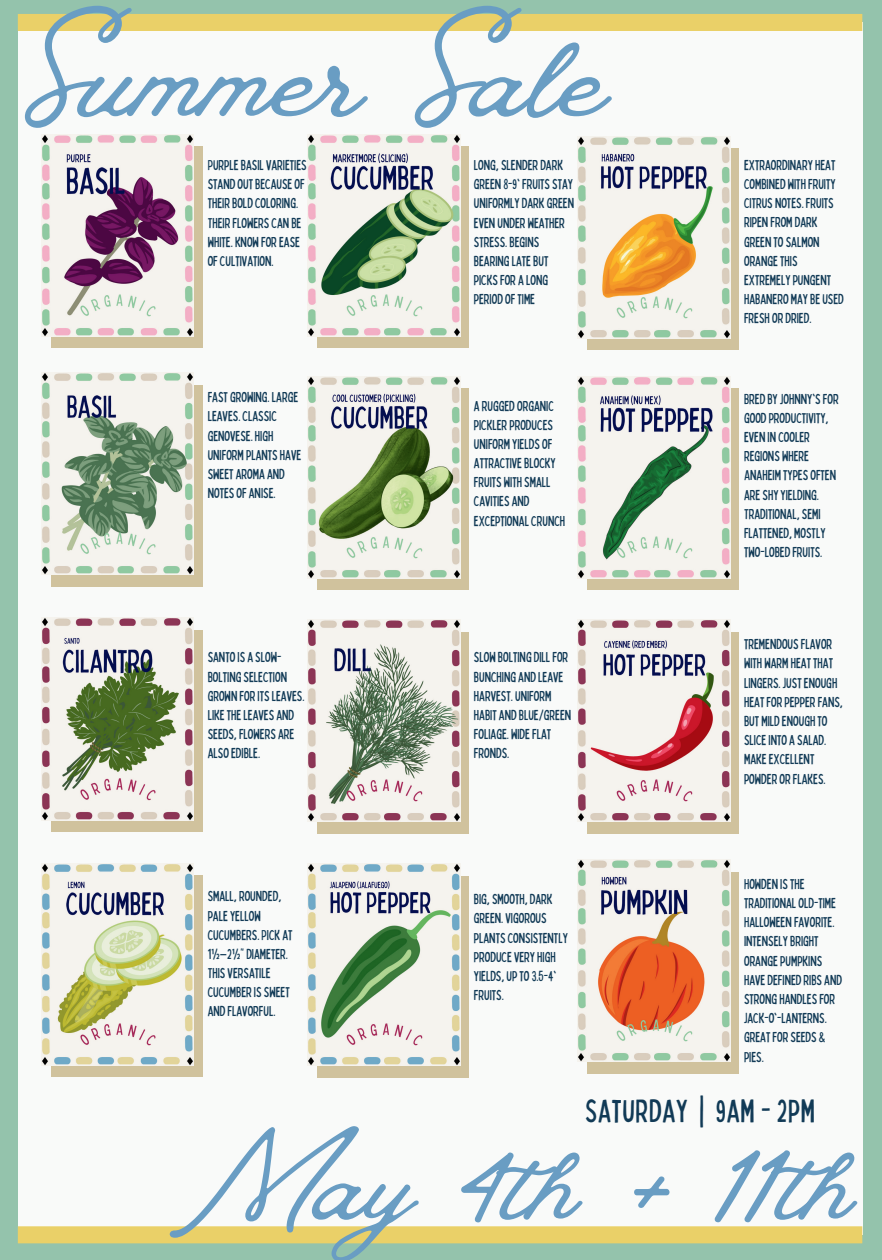
<style>
.page{position:relative;width:882px;height:1260px;background:#94c3ac}
.page>*{position:absolute;margin:0;border:0;box-sizing:border-box;transform-origin:0 0}
.t1{font:148.75px "font 000000002 b 8 fe 576";color:#699dc3}
.t2{font:136.67px "font 000000002 b 8 fe 576";color:#699dc3}
.t3{font:32.2px "font 000000002 b 8 fe 576";letter-spacing:.025em;color:#113a56}
.t4{font:14.35px/19.2px "font 000000002 b 8 fe 576";color:#113a56}
</style>
<div class="page">
<div style="left:18px;top:22px;width:844px;height:1213px;background:#f9faf9"></div>
<div style="left:18px;top:1226px;width:844px;height:17px;background:#ead068"></div>
<div style="left:18px;top:14px;width:844px;height:17px;background:#ead068"></div>
<div style="left:51px;top:146px;width:151px;height:202px;background:#d0c29d"></div>
<img style="left:42px;top:134px;width:152px;height:202px">
<div style="left:51px;top:385px;width:151px;height:201px;background:#d0c29d"></div>
<img style="left:42px;top:373px;width:152px;height:202px">
<div style="left:51px;top:630px;width:151px;height:202px;background:#d0c29d"></div>
<img style="left:42px;top:618px;width:152px;height:202px">
<div style="left:51px;top:875px;width:151px;height:202px;background:#d0c29d"></div>
<img style="left:42px;top:863px;width:152px;height:202px">
<div style="left:317px;top:146px;width:152px;height:202px;background:#d0c29d"></div>
<img style="left:308px;top:134px;width:152px;height:202px">
<div style="left:317px;top:388px;width:152px;height:202px;background:#d0c29d"></div>
<img style="left:308px;top:376px;width:152px;height:202px">
<div style="left:317px;top:632px;width:152px;height:201px;background:#d0c29d"></div>
<img style="left:308px;top:620px;width:152px;height:202px">
<div style="left:317px;top:876px;width:152px;height:201px;background:#d0c29d"></div>
<img style="left:308px;top:864px;width:152px;height:202px">
<div style="left:587px;top:148px;width:152px;height:202px;background:#d0c29d"></div>
<img style="left:578px;top:136px;width:152px;height:202px">
<div style="left:587px;top:388px;width:152px;height:202px;background:#d0c29d"></div>
<img style="left:578px;top:376px;width:152px;height:202px">
<div style="left:587px;top:632px;width:152px;height:201px;background:#d0c29d"></div>
<img style="left:578px;top:620px;width:152px;height:202px">
<div style="left:587px;top:872px;width:152px;height:201px;background:#d0c29d"></div>
<img style="left:578px;top:860px;width:152px;height:202px">
<h1 class="t1" style="left:25px;top:-14px;width:583px">SUMMER SALE</h1>
<p class="t4" style="left:208px;top:155px;width:101px">PURPLE BASIL VARIETIES<br>STAND OUT BECAUSE OF<br>THEIR BOLD COLORING.<br>THEIR FLOWERS CAN BE<br>WHITE. KNOW FOR EASE<br>OF CULTIVATION.</p>
<p class="t4" style="left:474px;top:155px;width:102px">LONG, SLENDER DARK<br>GREEN 8-9' FRUITS STAY<br>UNIFORMLY DARK GREEN<br>EVEN UNDER WEATHER<br>STRESS. BEGINS<br>BEARING LATE BUT<br>PICKS FOR A LONG<br>PERIOD OF TIME</p>
<p class="t4" style="left:744px;top:155px;width:101px">EXTRAORDINARY HEAT<br>COMBINED WITH FRUITY<br>CITRUS NOTES. FRUITS<br>RIPEN FROM DARK<br>GREEN TO SALMON<br>ORANGE THIS<br>EXTREMELY PUNGENT<br>HABANERO MAY BE USED<br>FRESH OR DRIED.</p>
<p class="t4" style="left:208px;top:387px;width:95px">FAST GROWING. LARGE<br>LEAVES. CLASSIC<br>GENOVESE. HIGH<br>UNIFORM PLANTS HAVE<br>SWEET AROMA AND<br>NOTES OF ANISE.</p>
<p class="t4" style="left:208px;top:647px;width:98px">SANTO IS A SLOW-<br>BOLTING SELECTION<br>GROWN FOR ITS LEAVES.<br>LIKE THE LEAVES AND<br>SEEDS, FLOWERS ARE<br>ALSO EDIBLE.</p>
<p class="t4" style="left:208px;top:886px;width:86px">SMALL, ROUNDED,<br>PALE YELLOW<br>CUCUMBERS. PICK AT<br>1½–2½" DIAMETER.<br>THIS VERSATILE<br>CUCUMBER IS SWEET<br>AND FLAVORFUL.</p>
<p class="t4" style="left:474px;top:395px;width:93px">A RUGGED ORGANIC<br>PICKLER PRODUCES<br>UNIFORM YIELDS OF<br>ATTRACTIVE BLOCKY<br>FRUITS WITH SMALL<br>CAVITIES AND<br>EXCEPTIONAL CRUNCH</p>
<p class="t4" style="left:474px;top:647px;width:99px">SLOW BOLTING DILL FOR<br>BUNCHING AND LEAVE<br>HARVEST. UNIFORM<br>HABIT AND BLUE/GREEN<br>FOLIAGE. WIDE FLAT<br>FRONDS.</p>
<p class="t4" style="left:474px;top:889px;width:95px">BIG, SMOOTH, DARK<br>GREEN. VIGOROUS<br>PLANTS CONSISTENTLY<br>PRODUCE VERY HIGH<br>YIELDS, UP TO 3.5-4'<br>FRUITS.</p>
<p class="t4" style="left:744px;top:388px;width:96px">BRED BY JOHNNY'S FOR<br>GOOD PRODUCTIVITY,<br>EVEN IN COOLER<br>REGIONS WHERE<br>ANAHEIM TYPES OFTEN<br>ARE SHY YIELDING.<br>TRADITIONAL, SEMI<br>FLATTENED, MOSTLY<br>TWO-LOBED FRUITS.</p>
<p class="t4" style="left:744px;top:634px;width:100px">TREMENDOUS FLAVOR<br>WITH WARM HEAT THAT<br>LINGERS. JUST ENOUGH<br>HEAT FOR PEPPER FANS,<br>BUT MILD ENOUGH TO<br>SLICE INTO A SALAD.<br>MAKE EXCELLENT<br>POWDER OR FLAKES.</p>
<p class="t4" style="left:744px;top:874px;width:100px">HOWDEN IS THE<br>TRADITIONAL OLD-TIME<br>HALLOWEEN FAVORITE.<br>INTENSELY BRIGHT<br>ORANGE PUMPKINS<br>HAVE DEFINED RIBS AND<br>STRONG HANDLES FOR<br>JACK-O'-LANTERNS.<br>GREAT FOR SEEDS &amp;<br>PIES.</p>
<h3 class="t3" style="left:585px;top:1090px;width:231px">SATURDAY | 9AM - 2PM</h3>
<h2 class="t2" style="left:170px;top:1100px;width:684px">MAY 4TH + 11TH</h2>
</div>
